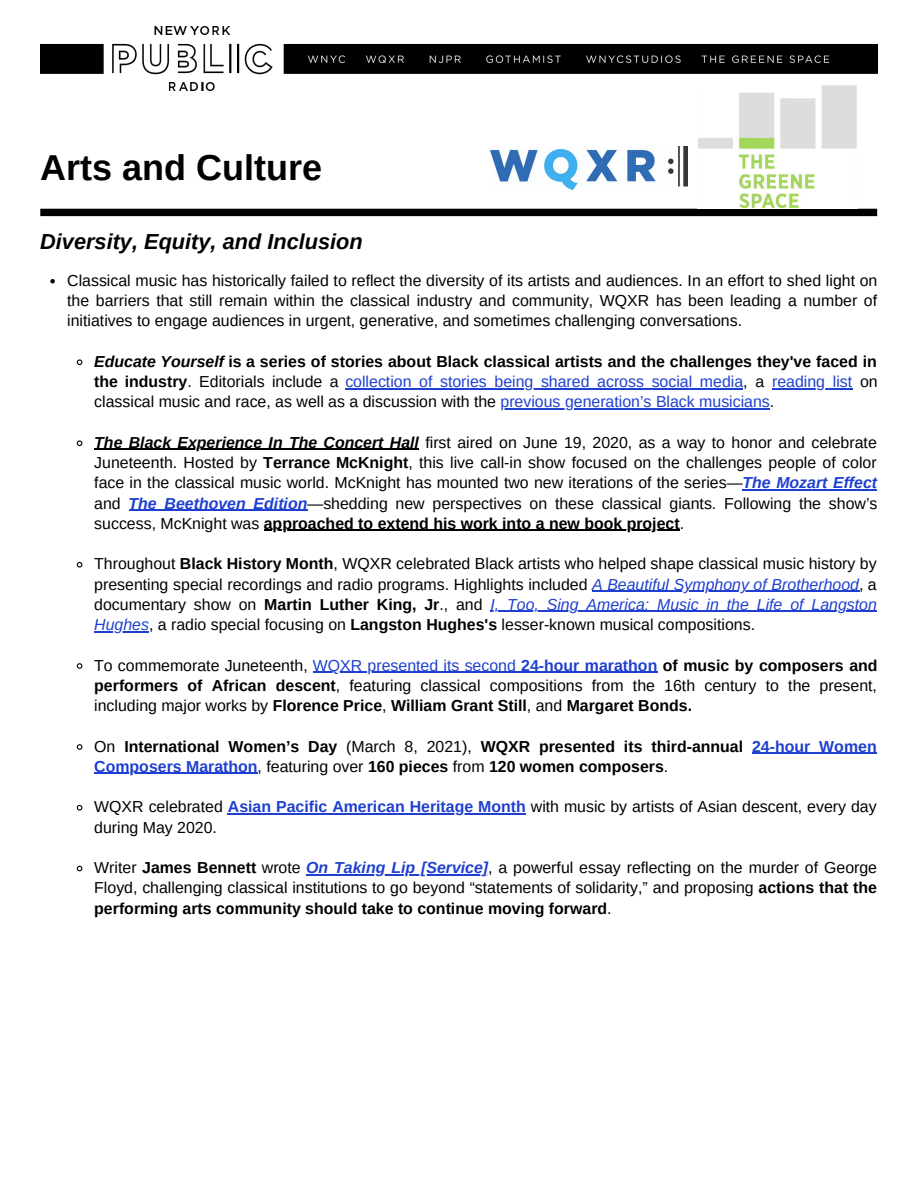
<style>
.page{position:relative;width:918px;height:1188px;background:#fff}
.page>*{position:absolute;margin:0;border:0;box-sizing:border-box;transform-origin:0 0}
.t1{font:700 36px "Arimo";color:#000}
.t2{font:italic 700 21.75px "Arimo";color:#000}
.t3{font:15.9px/20.2px "Arimo";color:#000;text-align:justify}
.t4{font:15.9px/20.2px "Arimo";color:#1e3fcf;text-align:justify}
.t5{font:700 15.9px/20.2px "Arimo";color:#000}
.s1{font-weight:700;font-style:italic;color:#000}
.s2{font-weight:700;color:#000}
.s3{color:#000}
.s4{font-weight:700;font-style:italic}
.s5{font-weight:700}
.s6{font-weight:700;font-style:italic;color:#1e3fcf}
.s7{font-style:italic;color:#1e3fcf}
.s8{color:#1e3fcf}
.s9{font-weight:700;color:#1e3fcf}
.s10{font-weight:400}
</style>
<div class="page">
<img style="left:40px;top:26px;width:837px;height:64px">
<div style="left:40px;top:209px;width:837px;height:7px;background:#000"></div>
<svg style="left:50px;top:279px;width:5px;height:5px"></svg>
<svg style="left:76px;top:359px;width:7px;height:7px"></svg>
<hr style="left:345px;top:388px;width:398px;height:1px;background:#1e3fcf">
<hr style="left:772px;top:388px;width:80px;height:1px;background:#1e3fcf">
<hr style="left:501px;top:408px;width:269px;height:2px;background:#1e3fcf">
<svg style="left:76px;top:440px;width:7px;height:7px"></svg>
<hr style="left:94px;top:449px;width:325px;height:1px;background:#000">
<hr style="left:743px;top:489px;width:134px;height:1px;background:#1e3fcf">
<hr style="left:129px;top:510px;width:178px;height:1px;background:#1e3fcf">
<hr style="left:264px;top:530px;width:416px;height:1px;background:#000">
<svg style="left:76px;top:561px;width:7px;height:7px"></svg>
<hr style="left:592px;top:591px;width:267px;height:1px;background:#1e3fcf">
<hr style="left:490px;top:611px;width:387px;height:1px;background:#1e3fcf">
<hr style="left:94px;top:631px;width:55px;height:1px;background:#1e3fcf">
<svg style="left:76px;top:663px;width:7px;height:6px"></svg>
<hr style="left:313px;top:672px;width:208px;height:1px;background:#1e3fcf">
<hr style="left:521px;top:672px;width:136px;height:1px;background:#1e3fcf">
<svg style="left:76px;top:744px;width:7px;height:6px"></svg>
<hr style="left:752px;top:753px;width:125px;height:1px;background:#1e3fcf">
<hr style="left:94px;top:773px;width:164px;height:1px;background:#1e3fcf">
<svg style="left:76px;top:804px;width:7px;height:7px"></svg>
<hr style="left:228px;top:813px;width:298px;height:1px;background:#1e3fcf">
<svg style="left:76px;top:865px;width:7px;height:7px"></svg>
<hr style="left:306px;top:874px;width:182px;height:1px;background:#1e3fcf">
<img style="left:490px;top:146px;width:197px;height:43px">
<img style="left:697px;top:84px;width:160px;height:124px">
<p class="t1" style="left:40px;top:148px;width:283px">Arts and Culture</p>
<p class="t2" style="left:40px;top:229px;width:324px">Diversity, Equity, and Inclusion</p>
<p class="t3" style="left:67px;top:270px;width:812px">Classical music has historically failed to reflect the diversity of its artists and audiences. In an effort to shed light on the barriers that still remain within the classical industry and community, WQXR has been leading a number of initiatives to engage audiences in urgent, generative, and sometimes challenging conversations.</p>
<p class="t4" style="left:94px;top:351px;width:785px"><span class="s1">Educate Yourself</span> <span class="s2">is a series of stories about Black classical artists and the challenges they've faced in the industry</span><span class="s3">. Editorials include a</span> collection of stories being shared across social media<span class="s3">, a</span> reading list <span class="s3">on classical music and race, as well as a discussion with the</span> previous generation’s Black musicians<span class="s3">.</span></p>
<p class="t3" style="left:94px;top:432px;width:785px"><span class="s4">The Black Experience In The Concert Hall</span> first aired on June 19, 2020, as a way to honor and celebrate Juneteenth. Hosted by <span class="s5">Terrance McKnight</span>, this live call-in show focused on the challenges people of color face in the classical music world. McKnight has mounted two new iterations of the series—<span class="s6">The Mozart Effect </span>and <span class="s6">The Beethoven Edition</span>—shedding new perspectives on these classical giants. Following the show’s success, McKnight was <span class="s5">approached to extend his work into a new book project</span>.</p>
<p class="t3" style="left:94px;top:554px;width:784px">Throughout <span class="s5">Black History Month</span>, WQXR celebrated Black artists who helped shape classical music history by presenting special recordings and radio programs. Highlights included <span class="s7">A Beautiful Symphony of Brotherhood</span>, a documentary show on <span class="s5">Martin Luther King, Jr</span>., and <span class="s7">I, Too, Sing America: Music in the Life of Langston Hughes</span>, a radio special focusing on <span class="s5">Langston Hughes's</span> lesser-known musical compositions.</p>
<p class="t3" style="left:94px;top:655px;width:785px">To commemorate Juneteenth, <span class="s8">WQXR presented its second</span> <span class="s9">24-hour marathon</span> <span class="s5">of music by composers and performers of African descent</span>, featuring classical compositions from the 16th century to the present, including major works by <span class="s5">Florence Price</span>, <span class="s5">William Grant Still</span>, and <span class="s5">Margaret Bonds.</span></p>
<p class="t5" style="left:94px;top:736px;width:784px"><span class="s10">On</span> International Women’s Day <span class="s10">(March 8, 2021),</span> WQXR presented its third-annual <span class="s8">24-hour Women<br>Composers Marathon</span><span class="s10">, featuring over</span> 160 pieces <span class="s10">from</span> 120 women composers<span class="s10">.</span></p>
<p class="t3" style="left:94px;top:797px;width:784px">WQXR celebrated <span class="s9">Asian Pacific American Heritage Month</span> with music by artists of Asian descent, every day during May 2020.</p>
<p class="t3" style="left:94px;top:857px;width:784px">Writer <span class="s5">James Bennett</span> wrote <span class="s6">On Taking Lip [Service]</span>, a powerful essay reflecting on the murder of George Floyd, challenging classical institutions to go beyond “statements of solidarity,” and proposing <span class="s5">actions that the performing arts community should take to continue moving forward</span>.</p>
</div>
